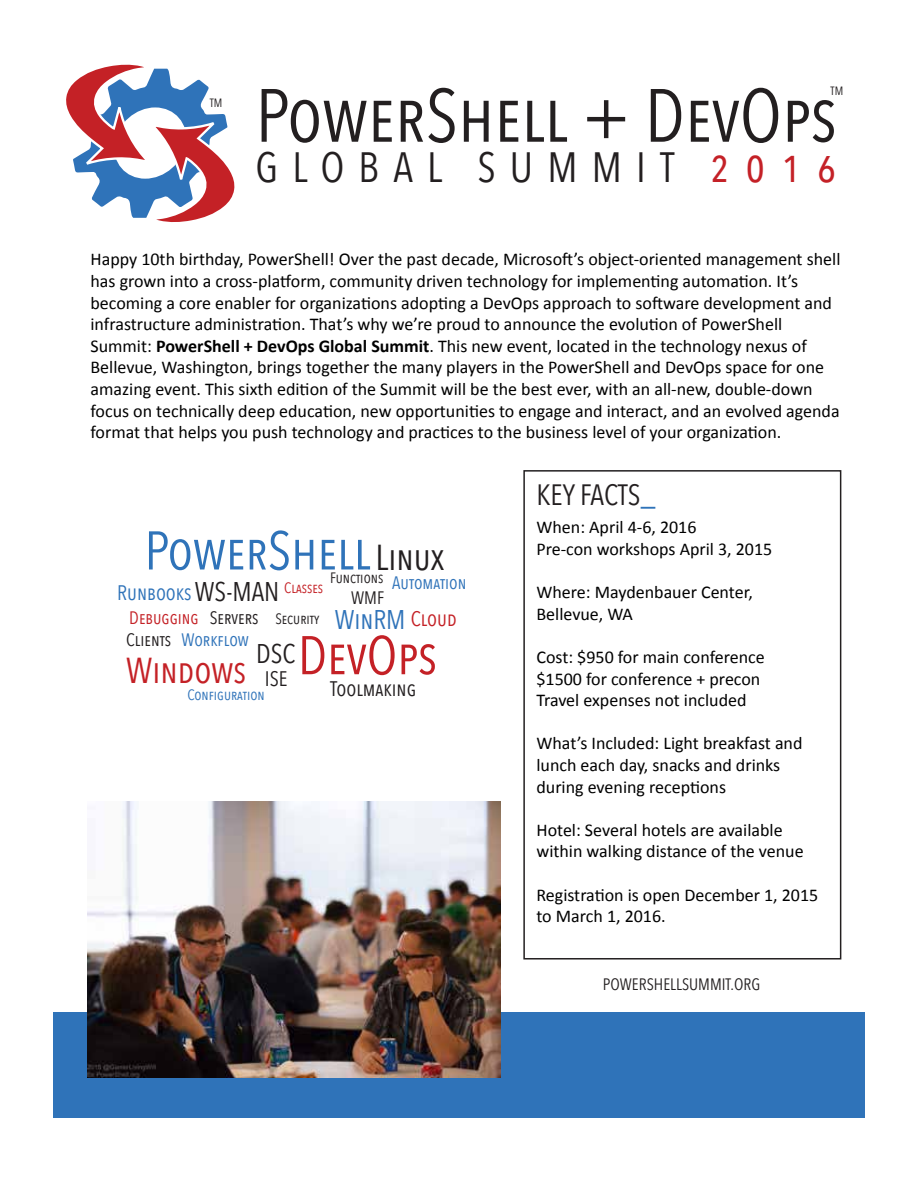
<style>
.page{position:relative;width:918px;height:1188px;background:#fff}
.page>*{position:absolute;margin:0;border:0;box-sizing:border-box;transform-origin:0 0}
.t1{font:74.4px "Avenir Next Condensed";color:#231f20}
.t2{font:53.85px "Avenir Next Condensed";color:#2f73b9}
.t3{font:42.3px "Avenir Next Condensed";letter-spacing:.335em;color:#231f20}
.t4{font:36px "Avenir Next Condensed";color:#c42126}
.t5{font:36px "Avenir Next Condensed";color:#231f20}
.t6{font:29.4px "Avenir Next Condensed";letter-spacing:-.005em;color:#231f20}
.t7{font:27px "Avenir Next Condensed";color:#231f20}
.t8{font:27px "Avenir Next Condensed";color:#2f73b9}
.t9{font:21px "Avenir Next Condensed";color:#231f20}
.t10{font:21px "Avenir Next Condensed";color:#2f73b9}
.t11{font:21px "Avenir Next Condensed";color:#c42126}
.t12{font:18px/21.6px "Calibri";color:#000}
.t13{font:18px/22.8px "Avenir Next Condensed";color:#231f20}
.t14{font:18px "Avenir Next Condensed";color:#2f73b9}
.t15{font:16.5px "Avenir Next Condensed";color:#231f20}
.t16{font:15px "Avenir Next Condensed";color:#231f20}
.t17{font:15px "Avenir Next Condensed";color:#2f73b9}
.t18{font:15px "Avenir Next Condensed";color:#c42126}
.t19{font:12px "Avenir Next Condensed";color:#231f20}
.s1{font-size:47.55px;color:#c42127}
.s2{font-weight:700}
.s3{color:#c42126}
.s4{color:#2f73b9}
</style>
<div class="page">
<svg style="left:66px;top:64px;width:169px;height:158px"></svg>
<div style="left:53px;top:1012px;width:812px;height:106px;background:#2f73b9"></div>
<div style="left:523px;top:470px;width:318px;height:490px;border:2px solid #231f20"></div>
<img style="left:87px;top:801px;width:414px;height:276px">
<p class="t19" style="left:210px;top:93px;width:14px">TM</p>
<p class="t19" style="left:831px;top:81px;width:14px">TM</p>
<h1 class="t1" style="left:256px;top:52px;width:583px">POWERSHELL + DEVOPS</h1>
<h3 class="t3" style="left:256px;top:131px;width:583px">GLOBAL SUMMIT <span class="s1">2016</span></h3>
<p class="t12" style="left:91px;top:249px;width:751px">Happy 10th birthday, PowerShell! Over the past decade, Microsoft’s object-oriented management shell has grown into a cross-platform, community driven technology for implementing automation. It’s becoming a core enabler for organizations adopting a DevOps approach to software development and infrastructure administration. That’s why we’re proud to announce the evolution of PowerShell Summit: <span class="s2">PowerShell + DevOps Global Summit</span>. This new event, located in the technology nexus of Bellevue, Washington, brings together the many players in the PowerShell and DevOps space for one amazing event. This sixth edition of the Summit will be the best ever, with an all-new, double-down focus on technically deep education, new opportunities to engage and interact, and an evolved agenda format that helps you push technology and practices to the business level of your organization.</p>
<h2 class="t2" style="left:145px;top:505px;width:227px">POWERSHELL</h2>
<h3 class="t5" style="left:376px;top:526px;width:70px">LINUX</h3>
<p class="t16" style="left:330px;top:565px;width:55px">FUNCTIONS</p>
<p class="t14" style="left:392px;top:568px;width:76px">AUTOMATION</p>
<h3 class="t7" style="left:195px;top:569px;width:86px">WS-MAN</h3>
<p class="t18" style="left:284px;top:575px;width:40px">CLASSES</p>
<p class="t16" style="left:275px;top:605px;width:46px">SECURITY</p>
<p class="t10" style="left:117px;top:574px;width:76px">RUNBOOKS</p>
<p class="t13" style="left:351px;top:586px;width:35px">WMF</p>
<p class="t14" style="left:182px;top:625px;width:69px">WORKFLOW</p>
<h3 class="t8" style="left:335px;top:597px;width:72px">WINRM</h3>
<p class="t13" style="left:126px;top:605px;width:134px"><span class="s3">DEBUGGING</span> SERVERS<br>CLIENTS</p>
<p class="t11" style="left:411px;top:601px;width:47px">CLOUD</p>
<h3 class="t4" style="left:126px;top:640px;width:312px">WINDOWS <sup>DEVOPS</sup></h3>
<h3 class="t7" style="left:256px;top:631px;width:41px">DSC</h3>
<p class="t9" style="left:265px;top:661px;width:24px">ISE</p>
<p class="t9" style="left:330px;top:671px;width:88px">TOOLMAKING</p>
<p class="t17" style="left:187px;top:682px;width:79px">CONFIGURATION</p>
<h3 class="t6" style="left:536px;top:469px;width:120px">KEY FACTS<span class="s4">_</span></h3>
<p class="t12" style="left:536px;top:517px;width:237px">When: April 4-6, 2016<br>Pre-con workshops April 3, 2015</p>
<p class="t12" style="left:536px;top:582px;width:218px">Where: Maydenbauer Center,<br>Bellevue, WA</p>
<p class="t12" style="left:536px;top:646px;width:230px">Cost: $950 for main conference $1500 for conference + precon<br>Travel expenses not included</p>
<p class="t12" style="left:536px;top:733px;width:268px">What’s Included: Light breakfast and lunch each day, snacks and drinks during evening receptions</p>
<p class="t12" style="left:536px;top:819px;width:269px">Hotel: Several hotels are available within walking distance of the venue</p>
<p class="t12" style="left:536px;top:884px;width:283px">Registration is open December 1, 2015 to March 1, 2016.</p>
<p class="t15" style="left:603px;top:971px;width:159px">POWERSHELLSUMMIT.ORG</p>
</div>
